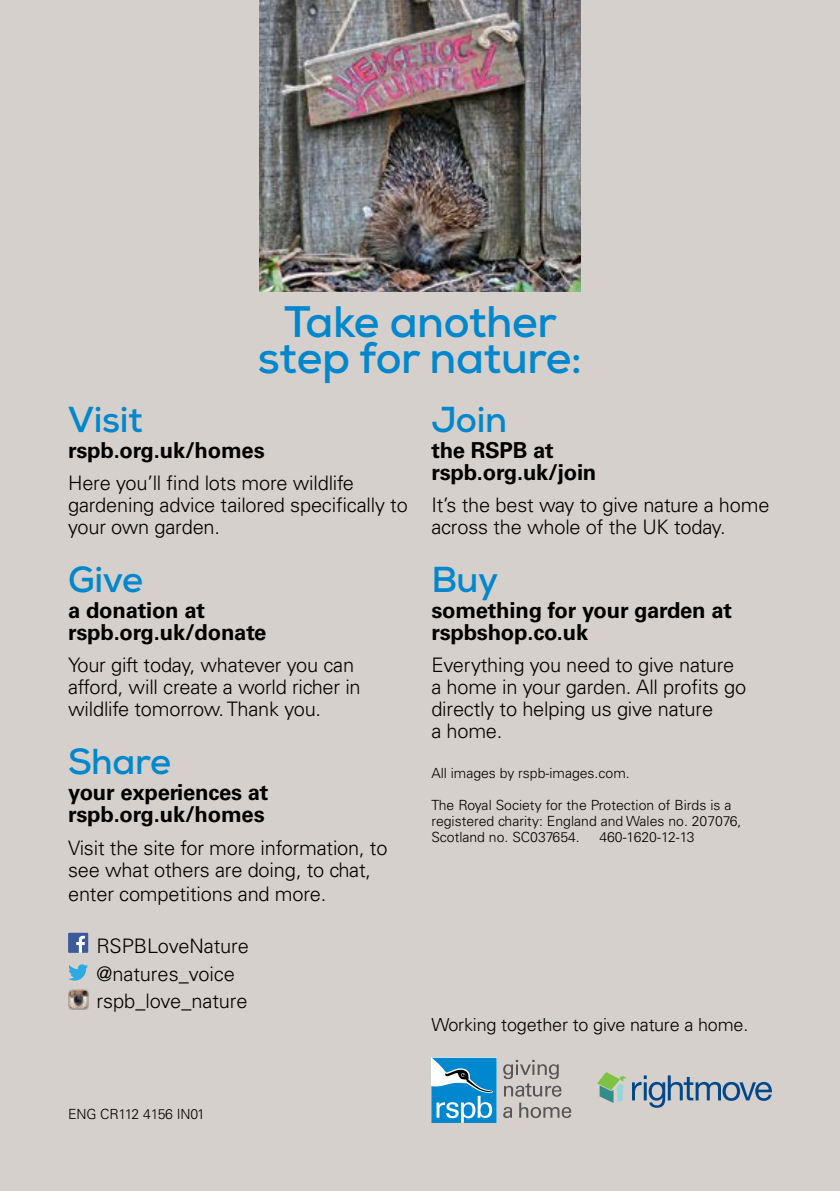
<style>
.page{position:relative;width:840px;height:1191px;background:#fff}
.page>*{position:absolute;margin:0;border:0;box-sizing:border-box;transform-origin:0 0}
.t1{font:700 44px/36px "Nexa";letter-spacing:-.01em;color:#0087cd;text-align:center}
.t2{font:700 36px "Nexa";letter-spacing:-.01em;color:#0087cd}
.t3{font:700 22px/22px "Univers";letter-spacing:-.01em;color:#000}
.t4{font:300 20px/22px "Univers";letter-spacing:-.01em;color:#000}
.t5{font:300 18px "Univers";letter-spacing:-.01em;color:#000}
.t6{font:300 14px/16px "Univers";color:#000}
</style>
<div class="page">
<div style="left:0;top:0;width:839px;height:1191px;background:#d5d0cb"></div>
<div style="left:68px;top:932px;width:20px;height:20px;background:#3c5a99"></div>
<svg style="left:76px;top:935px;width:9px;height:17px"></svg>
<svg style="left:68px;top:964px;width:20px;height:16px"></svg>
<img style="left:68px;top:989px;width:20px;height:20px">
<img style="left:259px;top:0;width:321px;height:291px">
<svg style="left:503px;top:1059px;width:58px;height:37px"></svg>
<svg style="left:503px;top:1107px;width:9px;height:11px"></svg>
<svg style="left:519px;top:1102px;width:52px;height:16px"></svg>
<svg style="left:431px;top:1057px;width:65px;height:66px;background:#40a0d2"></svg>
<svg style="left:597px;top:1072px;width:174px;height:35px"></svg>
<h1 class="t1" style="left:257px;top:304px;width:326px">Take another step for nature:</h1>
<h2 class="t2" style="left:68px;top:396px;width:76px">Visit</h2>
<p class="t3" style="left:68px;top:439px;width:198px">rspb.org.uk/homes</p>
<p class="t4" style="left:68px;top:472px;width:341px">Here you’ll find lots more wildlife gardening advice tailored specifically to your own garden.</p>
<h2 class="t2" style="left:68px;top:556px;width:77px">Give</h2>
<p class="t3" style="left:68px;top:599px;width:200px">a donation at rspb.org.uk/donate</p>
<h2 class="t2" style="left:431px;top:396px;width:77px">Join</h2>
<p class="t3" style="left:431px;top:439px;width:166px">the RSPB at rspb.org.uk/join</p>
<p class="t4" style="left:431px;top:493px;width:339px">It’s the best way to give nature a home across the whole of the UK today.</p>
<h2 class="t2" style="left:431px;top:556px;width:68px">Buy</h2>
<p class="t3" style="left:431px;top:599px;width:302px">something for your garden at rspbshop.co.uk</p>
<p class="t4" style="left:68px;top:654px;width:294px">Your gift today, whatever you can afford, will create a world richer in wildlife tomorrow. Thank you.</p>
<p class="t4" style="left:431px;top:654px;width:316px">Everything you need to give nature a home in your garden. All profits go directly to helping us give nature<br>a home.</p>
<h2 class="t2" style="left:68px;top:738px;width:104px">Share</h2>
<p class="t3" style="left:68px;top:781px;width:202px">your experiences at rspb.org.uk/homes</p>
<p class="t4" style="left:68px;top:836px;width:321px">Visit the site for more information, to see what others are doing, to chat,</p>
<p class="t4" style="left:68px;top:882px;width:260px">enter competitions and more.</p>
<p class="t4" style="left:96px;top:932px;width:154px;line-height:27.6px">RSPBLoveNature @natures_voice rspb_love_nature</p>
<p class="t6" style="left:68px;top:1105px;width:138px">ENG CR112 4156 IN01</p>
<p class="t6" style="left:431px;top:765px;width:200px">All images by rspb-images.com.</p>
<p class="t6" style="left:431px;top:797px;width:311px">The Royal Society for the Protection of Birds is a registered charity: England and Wales no. 207076,<br>Scotland no. SC037654.</p>
<p class="t6" style="left:599px;top:829px;width:97px">460-1620-12-13</p>
<p class="t5" style="left:431px;top:1014px;width:318px">Working together to give nature a home.</p>
</div>
